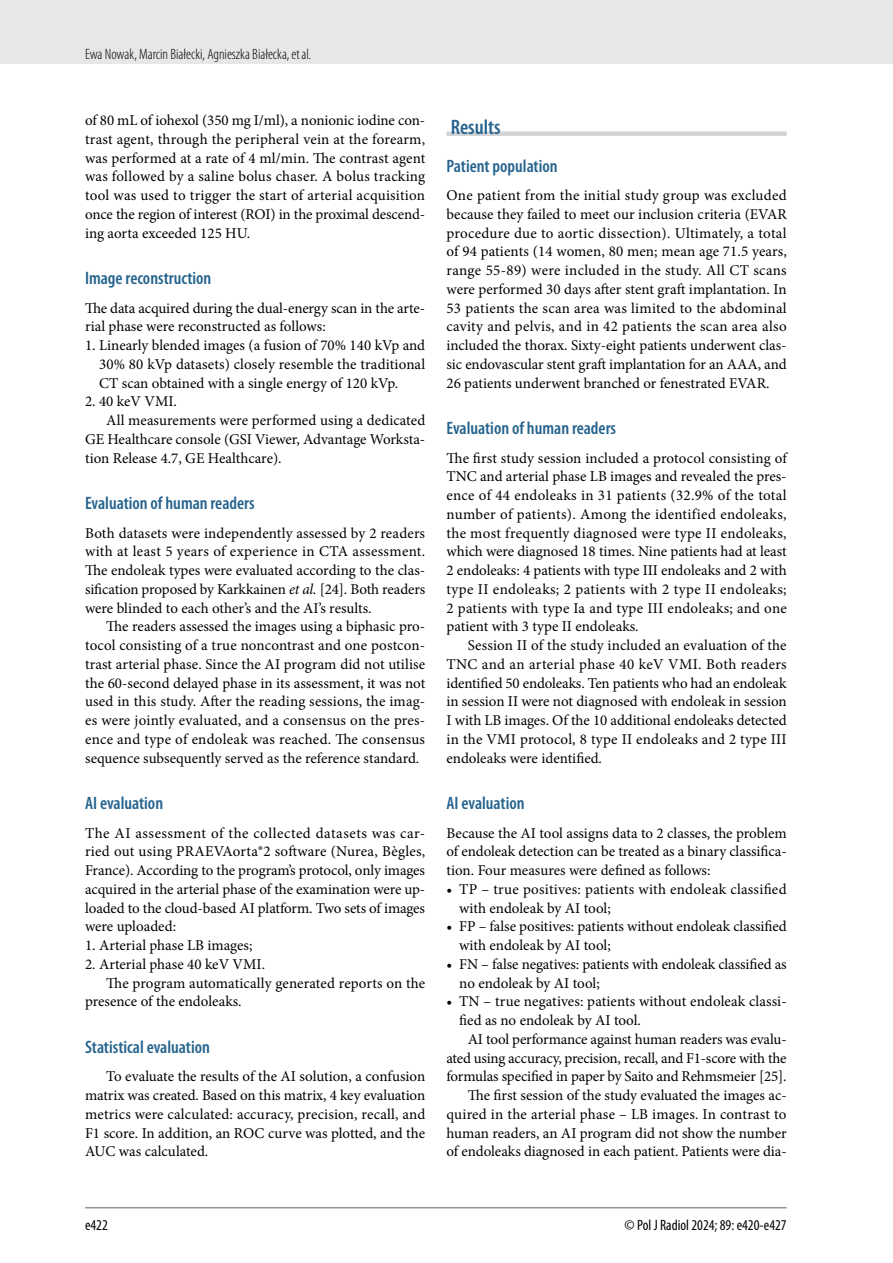
<style>
.page{position:relative;width:893px;height:1263px;background:#fff}
.page>*{position:absolute;margin:0;border:0;box-sizing:border-box;transform-origin:0 0}
.t1{font:600 condensed 21px "Myriad Pro";color:#25638e}
.t2{font:600 condensed 18px "Myriad Pro";color:#25638e}
.t3{font:15px/18.8px "Minion Pro";color:#000;text-align:justify}
.t4{font:300 condensed 15px "Myriad Pro";color:#000}
.t5{font:condensed 15px "Myriad Pro";color:#000}
.s1{font-style:italic}
</style>
<div class="page">
<div style="left:0;top:0;width:893px;height:64px;background:#e6e7e8"></div>
<hr style="left:85px;top:1207px;width:702px;height:1px;background:#939598">
<div style="left:446px;top:131px;width:341px;height:5px;background:#d1d3d4"></div>
<p class="t4" style="left:85px;top:45px;width:228px">Ewa Nowak, Marcin Białecki, Agnieszka Białecka, et al.</p>
<p class="t3" style="left:85px;top:111px;width:342px">of 80 mL of iohexol (350 mg I/ml), a nonionic iodine con&shy;trast agent, through the peripheral vein at the forearm, was performed at a rate of 4 ml/min. The contrast agent was followed by a saline bolus chaser. A bolus tracking tool was used to trigger the start of arterial acquisition once the region of interest (ROI) in the proximal descend&shy;ing aorta exceeded 125 HU.</p>
<p class="t2" style="left:85px;top:267px;width:128px">Image reconstruction</p>
<p class="t3" style="left:85px;top:298px;width:341px">The data acquired during the dual-energy scan in the arte&shy;rial phase were reconstructed as follows:</p>
<p class="t3" style="left:99px;top:336px;width:328px;text-indent:-14px">1. Linearly blended images (a fusion of 70% 140 kVp and 30% 80 kVp datasets) closely resemble the traditional CT scan obtained with a single energy of 120 kVp.</p>
<p class="t3" style="left:85px;top:392px;width:93px">2. 40 keV VMI.</p>
<p class="t3" style="left:106px;top:411px;width:320px">All measurements were performed using a dedicated</p>
<p class="t3" style="left:85px;top:430px;width:342px">GE Healthcare console (GSI Viewer, Advantage Worksta-</p>
<p class="t3" style="left:85px;top:448px;width:198px">tion Release 4.7, GE Healthcare).</p>
<p class="t2" style="left:85px;top:492px;width:171px">Evaluation of human readers</p>
<p class="t3" style="left:85px;top:523px;width:342px">Both datasets were independently assessed by 2 readers with at least 5 years of experience in CTA assessment.<br>The endoleak types were evaluated according to the clas&shy;sification proposed by Karkkainen <span class="s1">et al.</span> [24]. Both readers were blinded to each other’s and the AI’s results.</p>
<p class="t3" style="left:85px;top:617px;width:342px;text-indent:21px">The readers assessed the images using a biphasic pro&shy;tocol consisting of a true noncontrast and one postcon&shy;trast arterial phase. Since the AI program did not utilise the 60-second delayed phase in its assessment, it was not used in this study. After the reading sessions, the imag&shy;es were jointly evaluated, and a consensus on the pres&shy;ence and type of endoleak was reached. The consensus sequence subsequently served as the reference standard.</p>
<p class="t2" style="left:85px;top:792px;width:80px">AI evaluation</p>
<p class="t3" style="left:85px;top:823px;width:342px">The AI assessment of the collected datasets was car&shy;ried out using PRAEVAorta®2 software (Nurea, Bègles, France). According to the program’s protocol, only images acquired in the arterial phase of the examination were up&shy;loaded to the cloud-based AI platform. Two sets of images were uploaded:</p>
<p class="t3" style="left:85px;top:936px;width:169px">1. Arterial phase LB images;</p>
<p class="t3" style="left:85px;top:955px;width:182px">2. Arterial phase 40 keV VMI.</p>
<p class="t3" style="left:106px;top:973px;width:320px">The program automatically generated reports on the</p>
<p class="t3" style="left:85px;top:992px;width:158px">presence of the endoleaks.</p>
<p class="t2" style="left:85px;top:1036px;width:126px">Statistical evaluation</p>
<p class="t3" style="left:85px;top:1067px;width:342px;text-indent:21px">To evaluate the results of the AI solution, a confusion matrix was created. Based on this matrix, 4 key evaluation metrics were calculated: accuracy, precision, recall, and F1 score. In addition, an ROC curve was plotted, and the AUC was calculated.</p>
<h1 class="t1" style="left:451px;top:114px;width:51px">Results</h1>
<p class="t2" style="left:446px;top:154px;width:113px">Patient population</p>
<p class="t3" style="left:446px;top:186px;width:342px">One patient from the initial study group was excluded because they failed to meet our inclusion criteria (EVAR procedure due to aortic dissection). Ultimately, a total of 94 patients (14 women, 80 men; mean age 71.5 years, range 55-89) were included in the study. All CT scans were performed 30 days after stent graft implantation. In 53 patients the scan area was limited to the abdominal cavity and pelvis, and in 42 patients the scan area also included the thorax. Sixty-eight patients underwent clas&shy;sic endovascular stent graft implantation for an AAA, and 26 patients underwent branched or fenestrated EVAR.</p>
<p class="t2" style="left:446px;top:417px;width:171px">Evaluation of human readers</p>
<p class="t3" style="left:446px;top:448px;width:342px">The first study session included a protocol consisting of TNC and arterial phase LB images and revealed the pres&shy;ence of 44 endoleaks in 31 patients (32.9% of the total number of patients). Among the identified endoleaks, the most frequently diagnosed were type II endoleaks, which were diagnosed 18 times. Nine patients had at least 2 endoleaks: 4 patients with type III endoleaks and 2 with type II endoleaks; 2 patients with 2 type II endoleaks; 2 patients with type Ia and type III endoleaks; and one patient with 3 type II endoleaks.</p>
<p class="t3" style="left:446px;top:636px;width:342px;text-indent:21px">Session II of the study included an evaluation of the TNC and an arterial phase 40 keV VMI. Both readers identified 50 endoleaks. Ten patients who had an endoleak in session II were not diagnosed with endoleak in session I with LB images. Of the 10 additional endoleaks detected in the VMI protocol, 8 type II endoleaks and 2 type III endoleaks were identified.</p>
<p class="t2" style="left:446px;top:792px;width:80px">AI evaluation</p>
<p class="t3" style="left:446px;top:823px;width:342px">Because the AI tool assigns data to 2 classes, the problem of endoleak detection can be treated as a binary classifica&shy;tion. Four measures were defined as follows:</p>
<p class="t3" style="left:459px;top:880px;width:329px;text-indent:-13px">• TP – true positives: patients with endoleak classified with endoleak by AI tool;</p>
<p class="t3" style="left:459px;top:917px;width:329px;text-indent:-13px">• FP – false positives: patients without endoleak classified with endoleak by AI tool;</p>
<p class="t3" style="left:459px;top:955px;width:329px;text-indent:-13px">• FN – false negatives: patients with endoleak classified as no endoleak by AI tool;</p>
<p class="t3" style="left:446px;top:992px;width:342px">• TN – true negatives: patients without endoleak classi-</p>
<p class="t3" style="left:459px;top:1011px;width:183px">fied as no endoleak by AI tool.</p>
<p class="t3" style="left:468px;top:1030px;width:320px">AI tool performance against human readers was evalu-</p>
<p class="t3" style="left:446px;top:1048px;width:342px">ated using accuracy, precision, recall, and F1-score with the</p>
<p class="t3" style="left:446px;top:1067px;width:342px">formulas specified in paper by Saito and Rehmsmeier [25].</p>
<p class="t3" style="left:468px;top:1086px;width:320px">The first session of the study evaluated the images ac-</p>
<p class="t3" style="left:446px;top:1105px;width:342px">quired in the arterial phase – LB images. In contrast to</p>
<p class="t3" style="left:446px;top:1123px;width:342px">human readers, an AI program did not show the number</p>
<p class="t3" style="left:446px;top:1142px;width:340px">of endoleaks diagnosed in each patient. Patients were dia-</p>
<p class="t5" style="left:85px;top:1216px;width:24px">e422</p>
<p class="t5" style="left:625px;top:1216px;width:164px">© Pol J Radiol 2024; 89: e420-e427</p>
</div>
